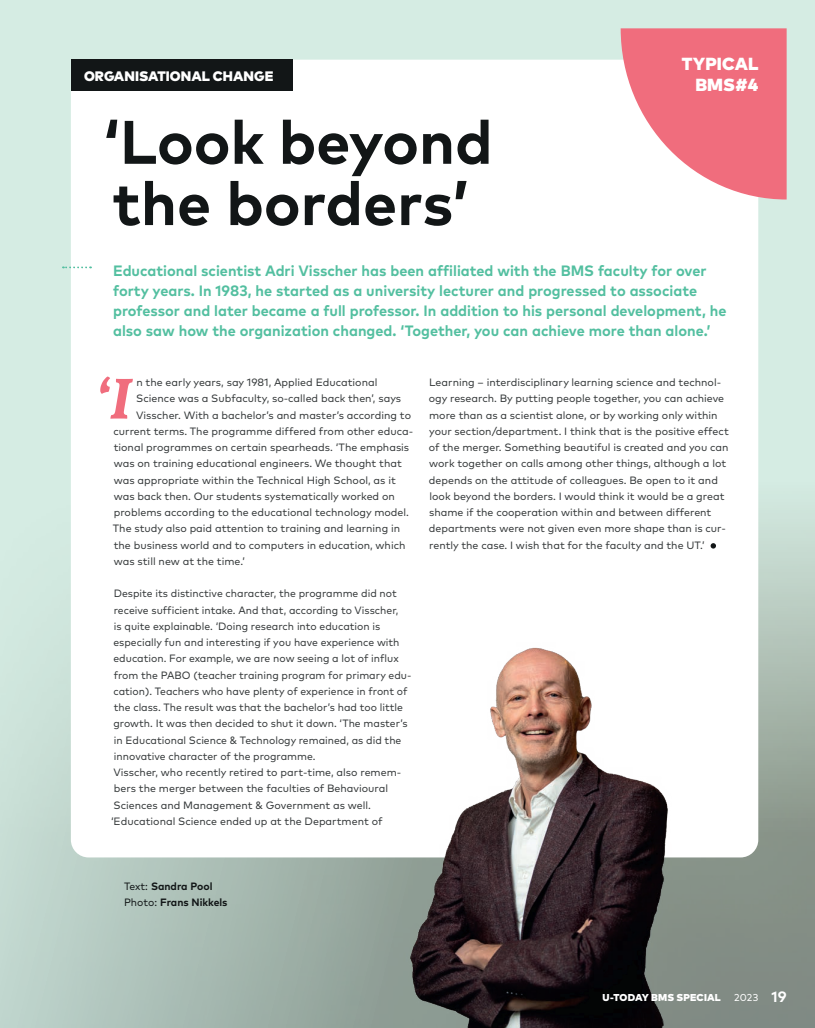
<style>
.page{position:relative;width:815px;height:1028px;background:#d5ece3}
.page>*{position:absolute;margin:0;border:0;box-sizing:border-box;transform-origin:0 0}
.t1{font:700 61.25px/61.2px "Mark Pro";color:#121617}
.t2{font:italic 700 58.5px "Vollkorn";color:#f06d7d}
.t3{font:900 17.5px/20.9px "Mark Pro";letter-spacing:.005em;color:#fff;text-align:right}
.t4{font:700 15px/20px "Mark Pro";color:#53bfa0}
.t5{font:900 13.75px "Mark Pro";letter-spacing:.005em;color:#fff}
.t6{font:10.62px/16.2px "Mark Pro";color:#343839}
.t7{font:700 10.62px/16.2px "Mark Pro";color:#121617}
.t8{font:900 10px "Mark Pro";letter-spacing:.015em;color:#fff}
.t9{font:10px "Mark Pro";color:#fff}
.s1{font-weight:400}
.s2{font-weight:700;font-size:15px}
</style>
<div class="page">
<img style="left:0;top:482px;width:815px;height:546px">
<div style="left:71px;top:60px;width:687px;height:797px;background:#fff"></div>
<svg style="left:63px;top:266px;width:28px;height:2px"></svg>
<svg style="left:711px;top:543px;width:5px;height:5px"></svg>
<svg style="left:621px;top:28px;width:166px;height:171px;background:#f28c98"></svg>
<img style="left:393px;top:634px;width:309px;height:394px">
<div style="left:71px;top:60px;width:222px;height:31px;background:#121617"></div>
<p class="t5" style="left:84px;top:65px;width:191px">ORGANISATIONAL CHANGE</p>
<h3 class="t3" style="left:682px;top:52px;width:78px">TYPICAL<br>BMS#4</h3>
<h1 class="t1" style="left:103px;top:106px;width:391px">‘Look beyond the borders’</h1>
<p class="t4" style="left:113px;top:259px;width:615px">Educational scientist Adri Visscher has been affiliated with the BMS faculty for over forty years. In 1983, he started as a university lecturer and progressed to associate professor and later became a full professor. In addition to his personal development, he also saw how the organization changed. ‘Together, you can achieve more than alone.’</p>
<h2 class="t2" style="left:94px;top:354px;width:39px">‘I</h2>
<p class="t6" style="left:136px;top:373px;width:242px">n the early years, say 1981, Applied Educational</p>
<p class="t6" style="left:429px;top:373px;width:301px">Learning – interdisciplinary learning science and technol&shy;ogy research. By putting people together, you can achieve more than as a scientist alone, or by working only within your section/department. I think that is the positive effect of the merger. Something beautiful is created and you can work together on calls among other things, although a lot depends on the attitude of colleagues. Be open to it and look beyond the borders. I would think it would be a great shame if the cooperation within and between different departments were not given even more shape than is cur&shy;rently the case. I wish that for the faculty and the UT.’</p>
<p class="t6" style="left:136px;top:389px;width:266px">Science was a Subfaculty, so-called back then’, says</p>
<p class="t6" style="left:136px;top:406px;width:276px">Visscher. With a bachelor’s and master’s according to</p>
<p class="t6" style="left:113px;top:422px;width:301px">current terms. The programme differed from other educa-</p>
<p class="t6" style="left:114px;top:438px;width:297px">tional programmes on certain spearheads. ‘The emphasis</p>
<p class="t6" style="left:114px;top:454px;width:290px">was on training educational engineers. We thought that</p>
<p class="t6" style="left:114px;top:471px;width:284px">was appropriate within the Technical High School, as it</p>
<p class="t6" style="left:114px;top:487px;width:283px">was back then. Our students systematically worked on</p>
<p class="t6" style="left:114px;top:503px;width:297px">problems according to the educational technology model.</p>
<p class="t6" style="left:113px;top:519px;width:289px">The study also paid attention to training and learning in</p>
<p class="t6" style="left:114px;top:536px;width:293px">the business world and to computers in education, which</p>
<p class="t6" style="left:114px;top:552px;width:133px">was still new at the time.’</p>
<p class="t6" style="left:111px;top:584px;width:302px">Despite its distinctive character, the programme did not receive sufficient intake. And that, according to Visscher,<br>is quite explainable. ‘Doing research into education is especially fun and interesting if you have experience with education. For example, we are now seeing a lot of influx from the PABO (teacher training program for primary edu&shy;cation). Teachers who have plenty of experience in front of the class. The result was that the bachelor’s had too little growth. It was then decided to shut it down. ‘The master’s in Educational Science &amp; Technology remained, as did the innovative character of the programme.<br>Visscher, who recently retired to part-time, also remem&shy;bers the merger between the faculties of Behavioural Sciences and Management &amp; Government as well. ‘Educational Science ended up at the Department of</p>
<p class="t7" style="left:124px;top:877px;width:105px"><span class="s1">Text:</span> Sandra Pool<br><span class="s1">Photo:</span> Frans Nikkels</p>
<p class="t8" style="left:603px;top:989px;width:120px">U-TODAY BMS SPECIAL</p>
<p class="t9" style="left:734px;top:990px;width:54px">2023 <span class="s2">19</span></p>
</div>
